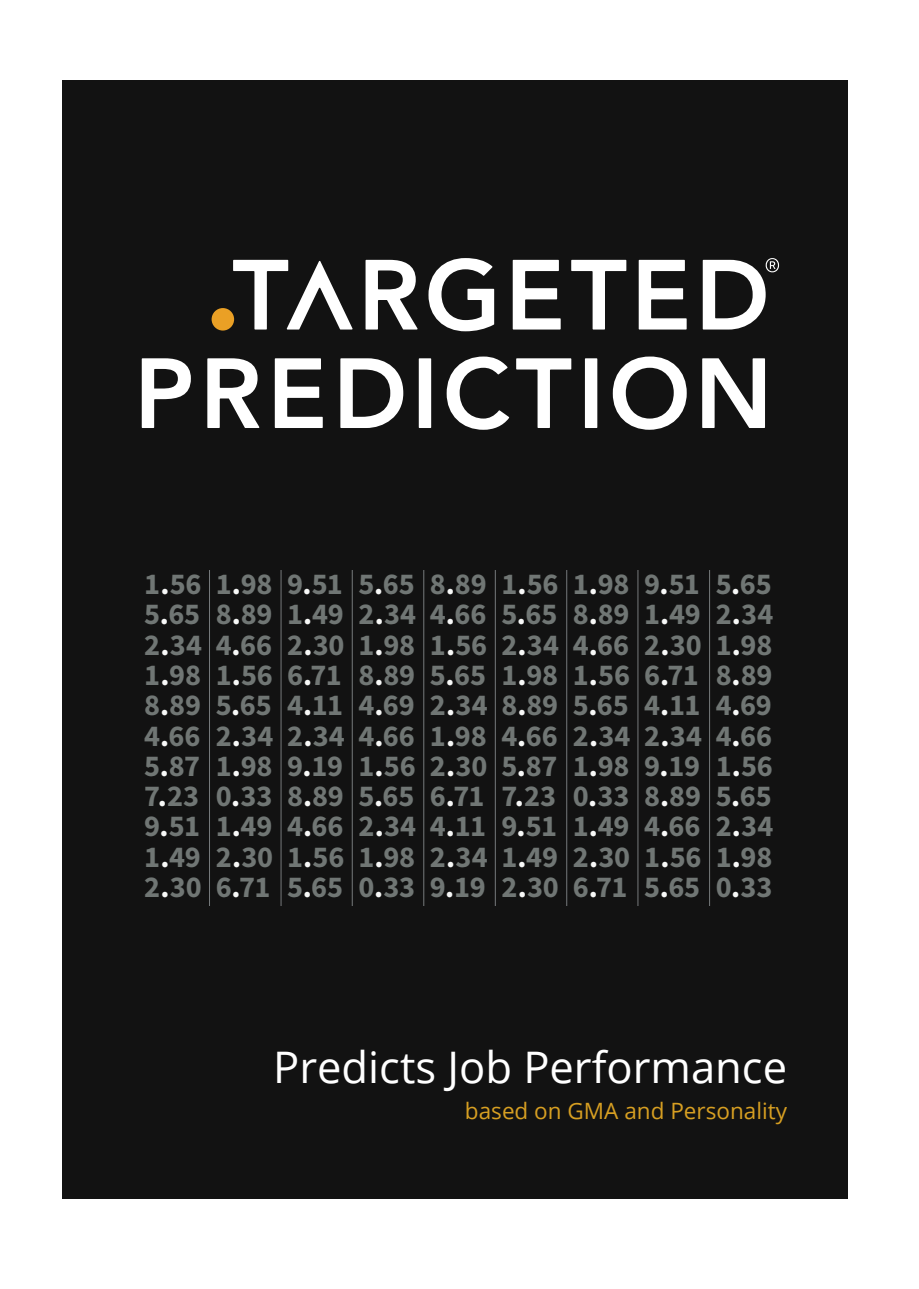
<style>
.page{position:relative;width:919px;height:1289px;background:#fff}
.page>*{position:absolute;margin:0;border:0;box-sizing:border-box;transform-origin:0 0}
.t1{font:43.5px "Open Sans";color:#fff}
.t2{font:700 30.3px/30.3px "Source Sans Pro";letter-spacing:-.005em;color:#707674;text-align:justify}
.t3{font:22.5px "Open Sans";color:#d79f22}
.s1{color:#f7f8f7}
</style>
<div class="page">
<div style="left:63px;top:80px;width:784px;height:1119px;background:#121212"></div>
<svg style="left:142px;top:358px;width:49px;height:70px"></svg>
<svg style="left:207px;top:358px;width:52px;height:70px"></svg>
<svg style="left:275px;top:358px;width:48px;height:70px"></svg>
<svg style="left:340px;top:358px;width:63px;height:70px"></svg>
<div style="left:419px;top:358px;width:12px;height:70px;background:#fff"></div>
<svg style="left:446px;top:356px;width:63px;height:74px"></svg>
<svg style="left:516px;top:358px;width:55px;height:70px"></svg>
<div style="left:585px;top:358px;width:12px;height:70px;background:#fff"></div>
<svg style="left:612px;top:356px;width:74px;height:74px"></svg>
<svg style="left:702px;top:358px;width:63px;height:70px"></svg>
<svg style="left:365px;top:260px;width:52px;height:69px"></svg>
<svg style="left:428px;top:258px;width:66px;height:73px"></svg>
<svg style="left:512px;top:260px;width:48px;height:69px"></svg>
<svg style="left:571px;top:260px;width:55px;height:69px"></svg>
<svg style="left:638px;top:260px;width:48px;height:69px"></svg>
<svg style="left:702px;top:258px;width:77px;height:71px"></svg>
<svg style="left:233px;top:260px;width:119px;height:69px"></svg>
<div style="left:211px;top:308px;width:23px;height:22px;background:#eaa025;border-radius:50%"></div>
<hr style="left:209px;top:570px;width:1px;height:335px;background:#767a7c">
<hr style="left:281px;top:570px;width:1px;height:335px;background:#767a7c">
<hr style="left:352px;top:570px;width:1px;height:335px;background:#767a7c">
<hr style="left:423px;top:570px;width:1px;height:335px;background:#767a7c">
<hr style="left:495px;top:570px;width:1px;height:335px;background:#767a7c">
<hr style="left:566px;top:570px;width:1px;height:335px;background:#767a7c">
<hr style="left:637px;top:570px;width:1px;height:335px;background:#767a7c">
<hr style="left:709px;top:570px;width:1px;height:335px;background:#767a7c">
<p class="t2" style="left:144px;top:570px;width:59px">1<span class="s1">.</span>56<br>5<span class="s1">.</span>65<br>2<span class="s1">.</span>34<br>1<span class="s1">.</span>98<br>8<span class="s1">.</span>89<br>4<span class="s1">.</span>66<br>5<span class="s1">.</span>87<br>7<span class="s1">.</span>23<br>9<span class="s1">.</span>51<br>1<span class="s1">.</span>49<br>2<span class="s1">.</span>30</p>
<p class="t2" style="left:216px;top:570px;width:59px">1<span class="s1">.</span>98<br>8<span class="s1">.</span>89<br>4<span class="s1">.</span>66<br>1<span class="s1">.</span>56<br>5<span class="s1">.</span>65<br>2<span class="s1">.</span>34<br>1<span class="s1">.</span>98<br>0<span class="s1">.</span>33<br>1<span class="s1">.</span>49<br>2<span class="s1">.</span>30<br>6<span class="s1">.</span>71</p>
<p class="t2" style="left:287px;top:570px;width:129px;text-align:left">9<span class="s1">.</span>51<br>1<span class="s1">.</span>49<br>2<span class="s1">.</span>30<br>6<span class="s1">.</span>71<br>4<span class="s1">.</span>11<br>2<span class="s1">.</span>34 4<span class="s1">.</span>66<br>9<span class="s1">.</span>19<br>8<span class="s1">.</span>89<br>4<span class="s1">.</span>66<br>1<span class="s1">.</span>56<br>5<span class="s1">.</span>65</p>
<p class="t2" style="left:358px;top:570px;width:59px">5<span class="s1">.</span>65<br>2<span class="s1">.</span>34<br>1<span class="s1">.</span>98<br>8<span class="s1">.</span>89<br>4<span class="s1">.</span>69</p>
<p class="t2" style="left:358px;top:751px;width:59px">1<span class="s1">.</span>56<br>5<span class="s1">.</span>65<br>2<span class="s1">.</span>34<br>1<span class="s1">.</span>98<br>0<span class="s1">.</span>33</p>
<p class="t2" style="left:430px;top:570px;width:130px;text-align:left">8<span class="s1">.</span>89<br>4<span class="s1">.</span>66<br>1<span class="s1">.</span>56<br>5<span class="s1">.</span>65<br>2<span class="s1">.</span>34 8<span class="s1">.</span>89<br>1<span class="s1">.</span>98<br>2<span class="s1">.</span>30<br>6<span class="s1">.</span>71<br>4<span class="s1">.</span>11<br>2<span class="s1">.</span>34 1<span class="s1">.</span>49<br>9<span class="s1">.</span>19</p>
<p class="t2" style="left:501px;top:570px;width:59px">1<span class="s1">.</span>56<br>5<span class="s1">.</span>65<br>2<span class="s1">.</span>34<br>1<span class="s1">.</span>98</p>
<p class="t2" style="left:501px;top:721px;width:58px">4<span class="s1">.</span>66<br>5<span class="s1">.</span>87<br>7<span class="s1">.</span>23<br>9<span class="s1">.</span>51</p>
<p class="t2" style="left:501px;top:872px;width:59px">2<span class="s1">.</span>30</p>
<p class="t2" style="left:572px;top:570px;width:59px">1<span class="s1">.</span>98<br>8<span class="s1">.</span>89<br>4<span class="s1">.</span>66<br>1<span class="s1">.</span>56<br>5<span class="s1">.</span>65<br>2<span class="s1">.</span>34<br>1<span class="s1">.</span>98<br>0<span class="s1">.</span>33<br>1<span class="s1">.</span>49<br>2<span class="s1">.</span>30<br>6<span class="s1">.</span>71</p>
<p class="t2" style="left:644px;top:570px;width:129px;text-align:left">9<span class="s1">.</span>51<br>1<span class="s1">.</span>49<br>2<span class="s1">.</span>30<br>6<span class="s1">.</span>71<br>4<span class="s1">.</span>11<br>2<span class="s1">.</span>34 4<span class="s1">.</span>66<br>9<span class="s1">.</span>19<br>8<span class="s1">.</span>89<br>4<span class="s1">.</span>66<br>1<span class="s1">.</span>56<br>5<span class="s1">.</span>65</p>
<p class="t2" style="left:715px;top:570px;width:59px">5<span class="s1">.</span>65<br>2<span class="s1">.</span>34<br>1<span class="s1">.</span>98<br>8<span class="s1">.</span>89<br>4<span class="s1">.</span>69</p>
<p class="t2" style="left:715px;top:751px;width:59px">1<span class="s1">.</span>56<br>5<span class="s1">.</span>65<br>2<span class="s1">.</span>34<br>1<span class="s1">.</span>98<br>0<span class="s1">.</span>33</p>
<p class="t1" style="left:273px;top:1037px;width:515px">Predicts Job Performance</p>
<p class="t3" style="left:465px;top:1095px;width:323px">based on GMA and Personality</p>
</div>
